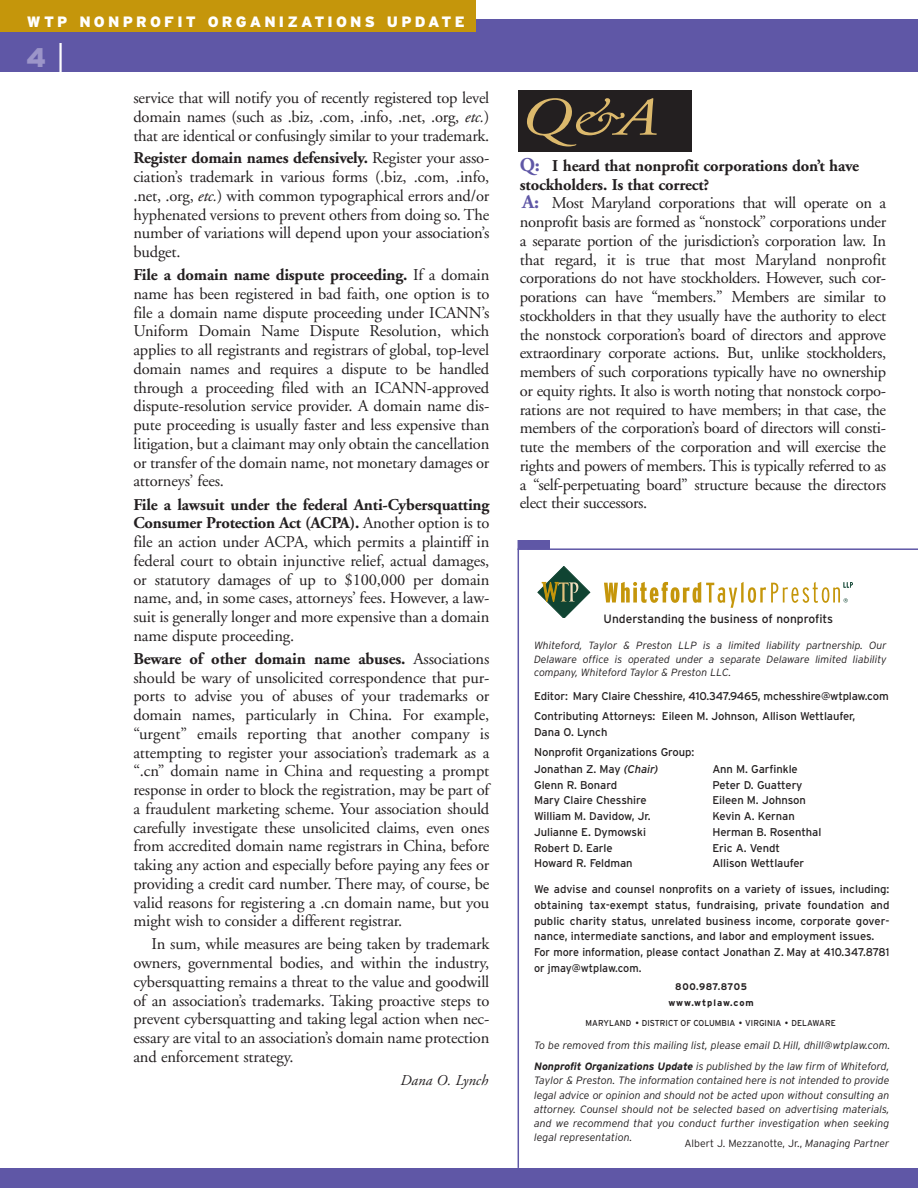
<style>
.page{position:relative;width:918px;height:1188px;background:#fff}
.page>*{position:absolute;margin:0;border:0;box-sizing:border-box;transform-origin:0 0}
.t1{font:italic 54px "Adobe Garamond";color:#dcb96c;scale:1.3 1}
.t2{font:900 27px "Interstate";color:#9c95c9}
.t3{font:16.5px/18.8px "Adobe Garamond";letter-spacing:-.02em;color:#231f20;text-align:justify}
.t4{font:900 15px "Interstate";letter-spacing:.215em;color:#fff}
.t5{font:italic 15px "Adobe Garamond";color:#231f20}
.t6{font:12px "Interstate";color:#231f20}
.t7{font:11.25px/15.8px "Interstate";letter-spacing:-.005em;color:#231f20}
.t8{font:italic 300 10.65px/14.2px "Interstate";color:#231f20;text-align:justify}
.t9{font:italic 300 10.5px/13.5px "Interstate";color:#231f20;text-align:justify}
.t10{font:300 10.5px "Interstate";color:#231f20}
.t11{font:700 9.6px "Interstate";letter-spacing:.06em;color:#231f20;scale:.96 1}
.t12{font:700 9.3px "Interstate";letter-spacing:.105em;color:#231f20}
.t13{font:8.7px "Interstate";letter-spacing:.005em;color:#231f20;scale:.95 1}
.s1{font-weight:300;font-size:30px;color:#fff}
.s2{font-style:italic}
.s3{font-weight:700}
.s4{font-size:48px}
.s5{font-weight:700;font-size:19.5px;color:#5f57a6}
</style>
<div class="page">
<div style="left:519px;top:90px;width:173px;height:61px;background:#231f20"></div>
<div style="left:0;top:19px;width:918px;height:52px;background:#5f57a6"></div>
<svg style="left:538px;top:566px;width:53px;height:52px"></svg>
<svg style="left:604px;top:582px;width:249px;height:26px"></svg>
<div style="left:0;top:0;width:476px;height:32px;background:#c5960b"></div>
<div style="left:0;top:1168px;width:918px;height:20px;background:#5f57a6"></div>
<hr style="left:518px;top:540px;width:1px;height:628px;background:#5f57a6">
<hr style="left:518px;top:548px;width:400px;height:2px;background:#5f57a6">
<div style="left:518px;top:540px;width:31px;height:9px;background:#5f57a6"></div>
<p class="t4" style="left:27px;top:17px;width:439px">WTP NONPROFIT ORGANIZATIONS UPDATE</p>
<h2 class="t2" style="left:26px;top:47px;width:40px">4 <span class="s1">|</span></h2>
<p class="t3" style="left:133px;top:90px;width:357px">service that will notify you of recently registered top level domain names (such as .biz, .com, .info, .net, .org, <span class="s2">etc.</span>) that are identical or confusingly similar to your trademark.</p>
<p class="t3" style="left:133px;top:150px;width:357px"><span class="s3">Register domain names defensively.</span> Register your asso&shy;ciation’s trademark in various forms (.biz, .com, .info, .net, .org, <span class="s2">etc.</span>) with common typographical errors and/or hyphenated versions to prevent others from doing so. The number of variations will depend upon your association’s budget.</p>
<p class="t3" style="left:133px;top:267px;width:357px"><span class="s3">File a domain name dispute proceeding.</span> If a domain name has been registered in bad faith, one option is to file a domain name dispute proceeding under ICANN’s Uniform Domain Name Dispute Resolution, which applies to all registrants and registrars of global, top-level domain names and requires a dispute to be handled through a proceeding filed with an ICANN-approved dispute-resolution service provider. A domain name dis&shy;pute proceeding is usually faster and less expensive than litigation, but a claimant may only obtain the cancellation or transfer of the domain name, not monetary damages or attorneys’ fees.</p>
<p class="t3" style="left:133px;top:496px;width:357px"><span class="s3">File a lawsuit under the federal Anti-Cybersquatting Consumer Protection Act (ACPA).</span> Another option is to file an action under ACPA, which permits a plaintiff in federal court to obtain injunctive relief, actual damages, or statutory damages of up to $100,000 per domain name, and, in some cases, attorneys’ fees. However, a law&shy;suit is generally longer and more expensive than a domain name dispute proceeding.</p>
<p class="t3" style="left:133px;top:651px;width:357px"><span class="s3">Beware of other domain name abuses.</span> Associations should be wary of unsolicited correspondence that pur&shy;ports to advise you of abuses of your trademarks or domain names, particularly in China. For example, “urgent” emails reporting that another company is attempting to register your association’s trademark as a “.cn” domain name in China and requesting a prompt response in order to block the registration, may be part of a fraudulent marketing scheme. Your association should carefully investigate these unsolicited claims, even ones from accredited domain name registrars in China, before taking any action and especially before paying any fees or providing a credit card number. There may, of course, be valid reasons for registering a .cn domain name, but you might wish to consider a different registrar.</p>
<p class="t3" style="left:133px;top:936px;width:357px;text-indent:18px">In sum, while measures are being taken by trademark owners, governmental bodies, and within the industry, cybersquatting remains a threat to the value and goodwill of an association’s trademarks. Taking proactive steps to prevent cybersquatting and taking legal action when nec&shy;essary are vital to an association’s domain name protection and enforcement strategy.</p>
<p class="t5" style="left:401px;top:1074px;width:89px">Dana O. Lynch</p>
<h1 class="t1" style="left:520px;top:96px;width:108px">Q<span class="s4">&amp;</span>A</h1>
<p class="t3" style="left:520px;top:158px;width:368px;text-align:left"><span class="s5">Q:</span> <span class="s3">I heard that nonprofit corporations don’t have stockholders. Is that correct?<br></span><span class="s5">A:</span> Most Maryland corporations that will operate on a nonprofit basis are formed as “nonstock” corporations under a separate portion of the jurisdiction’s corporation law. In that regard, it is true that most Maryland nonprofit corporations do not have stockholders. However, such cor&shy;porations can have “members.” Members are similar to stockholders in that they usually have the authority to elect the nonstock corporation’s board of directors and approve extraordinary corporate actions. But, unlike stockholders, members of such corporations typically have no ownership or equity rights. It also is worth noting that nonstock corpo&shy;rations are not required to have members; in that case, the members of the corporation’s board of directors will consti&shy;tute the members of the corporation and will exercise the rights and powers of members. This is typically referred to as a “self-perpetuating board” structure because the directors elect their successors.</p>
<p class="t6" style="left:604px;top:614px;width:231px">Understanding the business of nonprofits</p>
<p class="t9" style="left:534px;top:640px;width:354px">Whiteford, Taylor &amp; Preston LLP is a limited liability partnership. Our Delaware office is operated under a separate Delaware limited liability company, Whiteford Taylor &amp; Preston LLC.</p>
<p class="t7" style="left:534px;top:687px;width:356px;line-height:20.1px">Editor: Mary Claire Chesshire, 410.347.9465, mchesshire@wtplaw.com<br>Contributing Attorneys: Eileen M. Johnson, Allison Wettlaufer,</p>
<p class="t7" style="left:534px;top:723px;width:162px;line-height:20.1px">Dana O. Lynch<br>Nonprofit Organizations Group:</p>
<p class="t7" style="left:534px;top:762px;width:126px">Jonathan Z. May <span class="s2">(Chair)<br></span>Glenn R. Bonard<br>Mary Claire Chesshire<br>William M. Davidow, Jr.<br>Julianne E. Dymowski<br>Robert D. Earle<br>Howard R. Feldman</p>
<p class="t7" style="left:712px;top:762px;width:110px">Ann M. Garfinkle<br>Peter D. Guattery<br>Eileen M. Johnson<br>Kevin A. Kernan<br>Herman B. Rosenthal<br>Eric A. Vendt<br>Allison Wettlaufer</p>
<p class="t7" style="left:534px;top:883px;width:357px">We advise and counsel nonprofits on a variety of issues, including: obtaining tax-exempt status, fundraising, private foundation and public charity status, unrelated business income, corporate gover&shy;nance, intermediate sanctions, and labor and employment issues.<br>For more information, please contact Jonathan Z. May at 410.347.8781 or jmay@wtplaw.com.</p>
<p class="t11" style="left:675px;top:983px;width:76px">800.987.8705</p>
<p class="t12" style="left:668px;top:999px;width:87px">www.wtplaw.com</p>
<p class="t13" style="left:586px;top:1020px;width:265px">MARYLAND • DISTRICT OF COLUMBIA • VIRGINIA • DELAWARE</p>
<p class="t8" style="left:534px;top:1039px;width:358px">To be removed from this mailing list, please email D. Hill, dhill@wtplaw.com.</p>
<p class="t8" style="left:534px;top:1060px;width:357px"><span class="s3">Nonprofit Organizations Update</span> is published by the law firm of Whiteford, Taylor &amp; Preston. The information contained here is not intended to provide legal advice or opinion and should not be acted upon without consulting an attorney. Counsel should not be selected based on advertising materials, and we recommend that you conduct further investigation when seeking legal representation.</p>
<p class="t10" style="left:684px;top:1140px;width:207px">Albert J. Mezzanotte, Jr., <span class="s2">Managing Partner</span></p>
</div>
